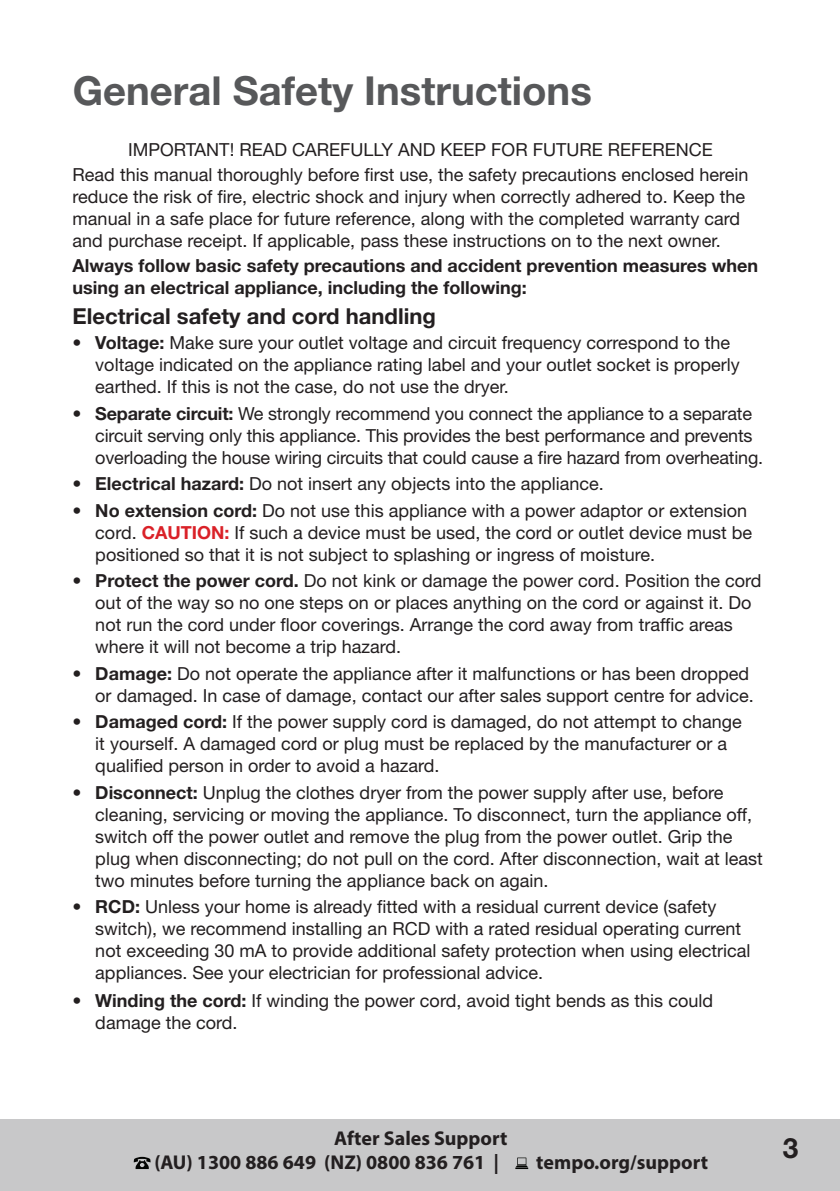
<style>
.page{position:relative;width:840px;height:1191px;background:#fff}
.page>*{position:absolute;margin:0;border:0;box-sizing:border-box;transform-origin:0 0}
.t1{font:700 40px "Helvetica Neue";color:#57585a}
.t2{font:700 28px "Helvetica Neue LT Std";color:#231f20}
.t3{font:700 22px "Helvetica Neue";color:#231f20}
.t4{font:700 20px/24px "Myriad Pro";color:#231f20}
.t5{font:18px/22px "Helvetica Neue";color:#231f20}
.t6{font:700 18px/22px "Helvetica Neue";color:#231f20}
.s1{font-weight:700}
.s2{font-weight:700;color:#da2128}
</style>
<div class="page">
<div style="left:0;top:1118px;width:839px;height:73px;background:#c8c8c9"></div>
<svg style="left:134px;top:1156px;width:16px;height:13px"></svg>
<svg style="left:515px;top:1157px;width:13px;height:12px"></svg>
<h1 class="t1" style="left:73px;top:66px;width:520px">General Safety Instructions</h1>
<p class="t5" style="left:73px;top:137px;width:677px;line-height:24.8px;text-indent:56px">IMPORTANT! READ CAREFULLY AND KEEP FOR FUTURE REFERENCE<br>Read this manual thoroughly before first use, the safety precautions enclosed herein</p>
<p class="t5" style="left:73px;top:185px;width:673px">reduce the risk of fire, electric shock and injury when correctly adhered to. Keep the manual in a safe place for future reference, along with the completed warranty card and purchase receipt. If applicable, pass these instructions on to the next owner.</p>
<p class="t6" style="left:73px;top:254px;width:686px">Always follow basic safety precautions and accident prevention measures when using an electrical appliance, including the following:</p>
<p class="t3" style="left:73px;top:303px;width:364px">Electrical safety and cord handling</p>
<p class="t5" style="left:95px;top:331px;width:645px;text-indent:-23px"><span class="s1">• Voltage:</span> Make sure your outlet voltage and circuit frequency correspond to the voltage indicated on the appliance rating label and your outlet socket is properly earthed. If this is not the case, do not use the dryer.</p>
<p class="t5" style="left:95px;top:402px;width:669px;text-indent:-23px"><span class="s1">• Separate circuit:</span> We strongly recommend you connect the appliance to a separate circuit serving only this appliance. This provides the best performance and prevents overloading the house wiring circuits that could cause a fire hazard from overheating.</p>
<p class="t5" style="left:73px;top:472px;width:532px"><span class="s1">• Electrical hazard:</span> Do not insert any objects into the appliance.</p>
<p class="t5" style="left:95px;top:499px;width:658px;text-indent:-23px"><span class="s1">• No extension cord:</span> Do not use this appliance with a power adaptor or extension cord. <span class="s2">CAUTION:</span> If such a device must be used, the cord or outlet device must be positioned so that it is not subject to splashing or ingress of moisture.</p>
<p class="t5" style="left:95px;top:569px;width:667px;text-indent:-23px"><span class="s1">• Protect the power cord.</span> Do not kink or damage the power cord. Position the cord out of the way so no one steps on or places anything on the cord or against it. Do not run the cord under floor coverings. Arrange the cord away from traffic areas where it will not become a trip hazard.</p>
<p class="t5" style="left:73px;top:662px;width:682px;text-align:right"><span class="s1">• Damage:</span> Do not operate the appliance after it malfunctions or has been dropped or damaged. In case of damage, contact our after sales support centre for advice.</p>
<p class="t5" style="left:95px;top:710px;width:647px;text-indent:-23px"><span class="s1">• Damaged cord:</span> If the power supply cord is damaged, do not attempt to change it yourself. A damaged cord or plug must be replaced by the manufacturer or a qualified person in order to avoid a hazard.</p>
<p class="t5" style="left:95px;top:781px;width:668px;text-indent:-23px"><span class="s1">• Disconnect:</span> Unplug the clothes dryer from the power supply after use, before cleaning, servicing or moving the appliance. To disconnect, turn the appliance off, switch off the power outlet and remove the plug from the power outlet. Grip the plug when disconnecting; do not pull on the cord. After disconnection, wait at least two minutes before turning the appliance back on again.</p>
<p class="t5" style="left:95px;top:895px;width:656px;text-indent:-23px"><span class="s1">• RCD:</span> Unless your home is already fitted with a residual current device (safety switch), we recommend installing an RCD with a rated residual operating current not exceeding 30 mA to provide additional safety protection when using electrical appliances. See your electrician for professional advice.</p>
<p class="t5" style="left:95px;top:989px;width:619px;text-indent:-23px"><span class="s1">• Winding the cord:</span> If winding the power cord, avoid tight bends as this could damage the cord.</p>
<p class="t4" style="left:154px;top:1125px;width:354px;text-indent:180px">After Sales Support (AU) 1300 886 649 (NZ) 0800 836 761 |</p>
<p class="t4" style="left:536px;top:1149px;width:173px">tempo.org/support</p>
<h2 class="t2" style="left:782px;top:1131px;width:17px">3</h2>
</div>
